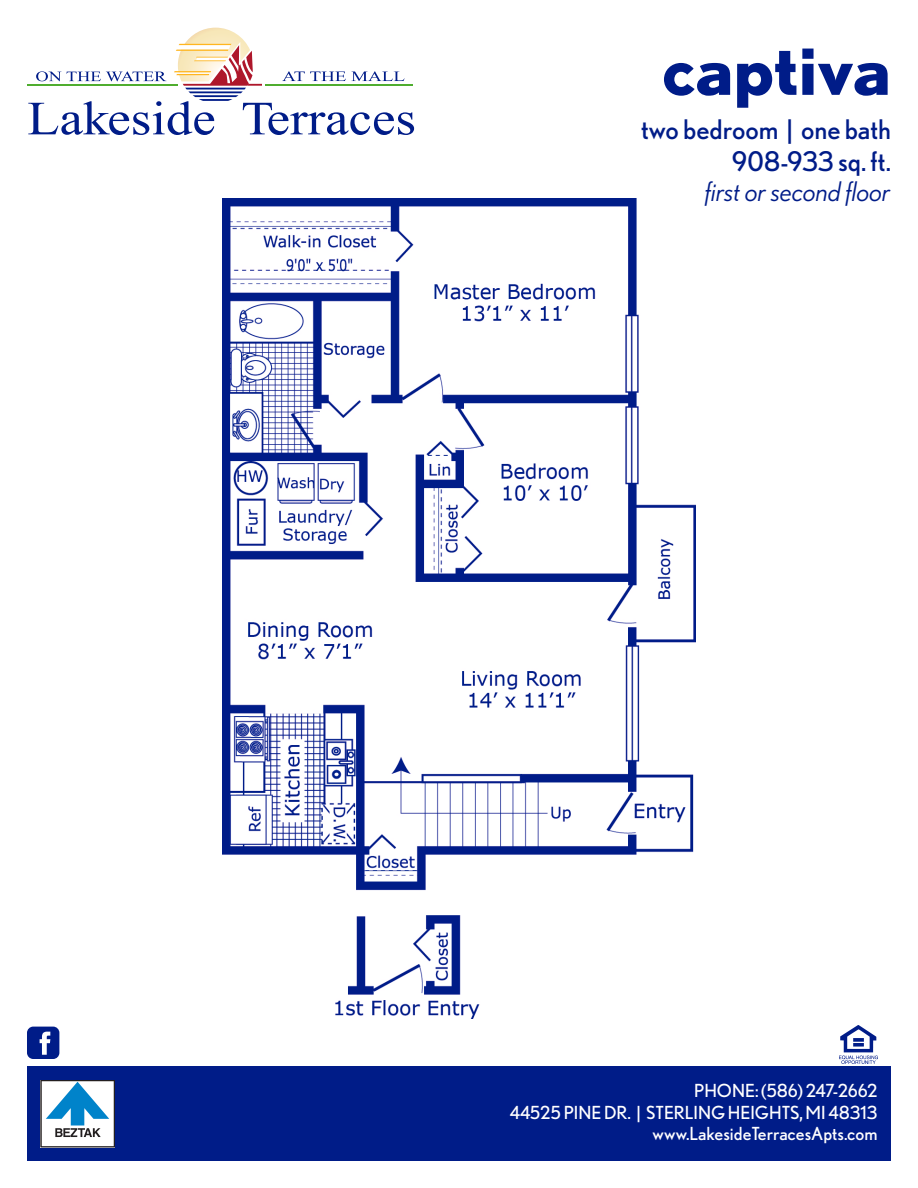
<style>
.page{position:relative;width:918px;height:1188px;background:#fff}
.page>*{position:absolute;margin:0;border:0;box-sizing:border-box;transform-origin:0 0}
.t1{font:700 72px "Nobel";color:#001c88}
.t2{font:27px "Nobel";color:#001c88}
.t3{font:italic 27px "Nobel";color:#001c88}
.t4{font:18px "Nobel";color:#fff}
</style>
<div class="page">
<div style="left:27px;top:1066px;width:864px;height:95px;background:#001c88"></div>
<hr style="left:27px;top:84px;width:151px;height:2px;background:#4fad2f">
<svg style="left:28px;top:28px;width:386px;height:107px"></svg>
<img style="left:223px;top:198px;width:472px;height:821px">
<svg style="left:40px;top:1080px;width:75px;height:68px"></svg>
<img style="left:840px;top:1026px;width:38px;height:37px">
<div style="left:27px;top:1027px;width:32px;height:32px;background:#001c88;border-radius:6px"></div>
<svg style="left:40px;top:1032px;width:10px;height:23px"></svg>
<p class="t1" style="left:662px;top:26px;width:230px">captiva</p>
<p class="t2" style="left:641px;top:114px;width:251px">two bedroom | one bath</p>
<p class="t2" style="left:732px;top:146px;width:161px">908-933 sq. ft.</p>
<p class="t3" style="left:706px;top:176px;width:187px">first or second floor</p>
<p class="t4" style="left:694px;top:1080px;width:185px">PHONE: (586) 247-2662</p>
<p class="t4" style="left:510px;top:1102px;width:369px">44525 PINE DR. | STERLING HEIGHTS, MI 48313</p>
<p class="t4" style="left:653px;top:1124px;width:226px">www.LakesideTerracesApts.com</p>
</div>
